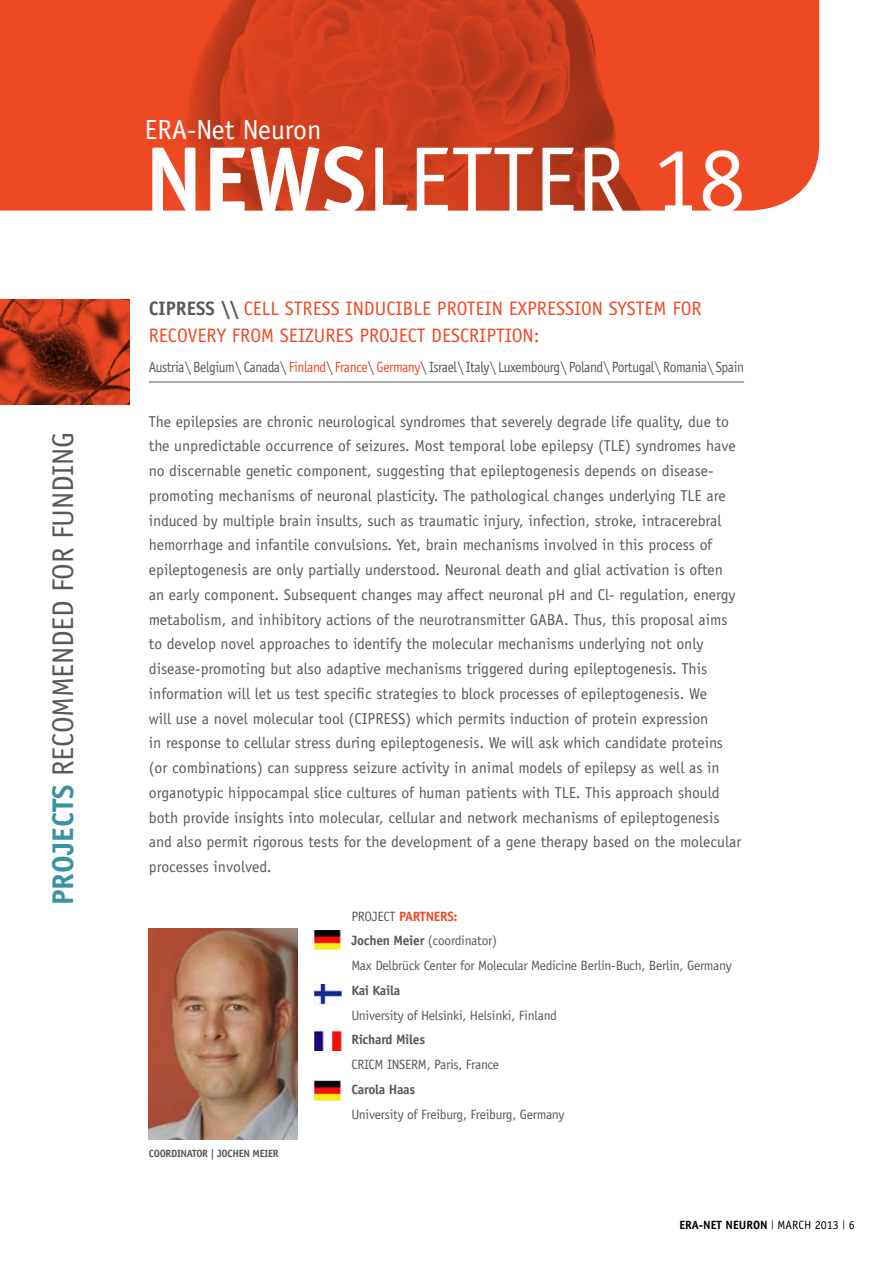
<style>
.page{position:relative;width:893px;height:1263px;background:#fff}
.page>*{position:absolute;margin:0;border:0;box-sizing:border-box;transform-origin:0 0}
.t1{font:93px "Officina Sans";color:#fff}
.t2{font:30px "Officina Sans";letter-spacing:-.01em;color:#58595b}
.t3{font:27.75px "Officina Sans";color:#fff}
.t4{font:19.5px/27px "Officina Sans";color:#ef4923}
.t5{font:15.75px/24.8px "Officina Sans";color:#58595b}
.t6{font:14.85px "Officina Sans";letter-spacing:-.03em;color:#58595b;scale:.91 1}
.t7{font:13.5px/24.8px "Officina Sans";letter-spacing:-.02em;color:#58595b}
.t8{font:700 13.5px "Officina Sans";letter-spacing:-.02em;color:#58595b}
.t9{font:700 12px "Officina Sans";color:#000}
.t10{font:12px "Officina Sans";color:#000}
.t11{font:700 10.5px "Officina Sans";letter-spacing:-.03em;color:#58595b}
.t12{font:9px "Officina Sans";color:#000}
.s1{font-weight:700;color:#3892a4}
.s2{font-weight:700}
.s3{font-weight:700;color:#58595b}
.s4{color:#ef4923}
.s5{font-weight:700;color:#ef4923}
.s6{font-size:9px}
</style>
<div class="page">
<div style="left:0;top:0;width:819px;height:211px;background:#ef4923"></div>
<img style="left:187px;top:0;width:470px;height:211px">
<img style="left:149px;top:929px;width:149px;height:210px">
<img style="left:0;top:299px;width:130px;height:105px">
<img style="left:315px;top:930px;width:26px;height:20px">
<img style="left:315px;top:1081px;width:26px;height:19px">
<img style="left:315px;top:984px;width:26px;height:20px">
<img style="left:314px;top:1031px;width:27px;height:19px">
<hr style="left:149px;top:382px;width:595px;height:1px;background:#58595b">
<h2 class="t2" style="left:46px;top:905px;width:474px;rotate:-90deg"><span class="s1">PROJECTS</span> RECOMMENDED FOR FUNDING</h2>
<h3 class="t3" style="left:145px;top:113px;width:178px">ERA-Net Neuron</h3>
<h1 class="t1" style="left:145px;top:126px;width:602px"><span class="s2">NEWS</span>LETTER 18</h1>
<p class="t4" style="left:149px;top:295px;width:554px"><span class="s3">CIPRESS \\</span> CELL STRESS INDUCIBLE PROTEIN EXPRESSION SYSTEM FOR<br>RECOVERY FROM SEIZURES PROJECT DESCRIPTION:</p>
<p class="t6" style="left:149px;top:358px;width:656px">Austria\ Belgium\ Canada\ <span class="s4">Finland</span>\ <span class="s4">France</span>\ <span class="s4">Germany</span>\ Israel\ Italy\ Luxembourg\ Poland\ Portugal\ Romania\ Spain</p>
<p class="t5" style="left:149px;top:409px;width:588px">The epilepsies are chronic neurological syndromes that severely degrade life quality, due to the unpredictable occurrence of seizures. Most temporal lobe epilepsy (TLE) syndromes have</p>
<p class="t5" style="left:149px;top:483px;width:578px">promoting mechanisms of neuronal plasticity. The pathological changes underlying TLE are</p>
<p class="t5" style="left:149px;top:458px;width:566px">no discernable genetic component, suggesting that epileptogenesis depends on disease-</p>
<p class="t5" style="left:149px;top:508px;width:594px">induced by multiple brain insults, such as traumatic injury, infection, stroke, intracerebral hemorrhage and infantile convulsions. Yet, brain mechanisms involved in this process of epileptogenesis are only partially understood. Neuronal death and glial activation is often an early component. Subsequent changes may affect neuronal pH and Cl- regulation, energy metabolism, and inhibitory actions of the neurotransmitter GABA. Thus, this proposal aims to develop novel approaches to identify the molecular mechanisms underlying not only disease-promoting but also adaptive mechanisms triggered during epileptogenesis. This information will let us test specific strategies to block processes of epileptogenesis. We<br>will use a novel molecular tool (CIPRESS) which permits induction of protein expression<br>in response to cellular stress during epileptogenesis. We will ask which candidate proteins (or combinations) can suppress seizure activity in animal models of epilepsy as well as in organotypic hippocampal slice cultures of human patients with TLE. This approach should both provide insights into molecular, cellular and network mechanisms of epileptogenesis and also permit rigorous tests for the development of a gene therapy based on the molecular processes involved.</p>
<p class="t11" style="left:149px;top:1146px;width:131px">COORDINATOR | JOCHEN MEIER</p>
<p class="t7" style="left:351px;top:904px;width:382px">PROJECT <span class="s5">PARTNERS:<br></span><span class="s2">Jochen Meier</span> (coordinator(<br>Max Delbrück Center for Molecular Medicine Berlin-Buch, Berlin, Germany</p>
<p class="t8" style="left:351px;top:982px;width:50px">Kai Kaila</p>
<p class="t7" style="left:351px;top:1003px;width:207px">University of Helsinki, Helsinki, Finland</p>
<p class="t8" style="left:351px;top:1031px;width:75px">Richard Miles</p>
<p class="t7" style="left:351px;top:1052px;width:149px">CRICM INSERM, Paris, France</p>
<p class="t8" style="left:351px;top:1081px;width:65px">Carola Haas</p>
<p class="t7" style="left:351px;top:1102px;width:215px">University of Freiburg, Freiburg, Germany</p>
<p class="t9" style="left:679px;top:1217px;width:90px">ERA-NET NEURON</p>
<p class="t10" style="left:777px;top:1217px;width:79px">MARCH 2013 6<span class="s6">|</span></p>
<p class="t12" style="left:771px;top:1219px;width:4px">|</p>
</div>
